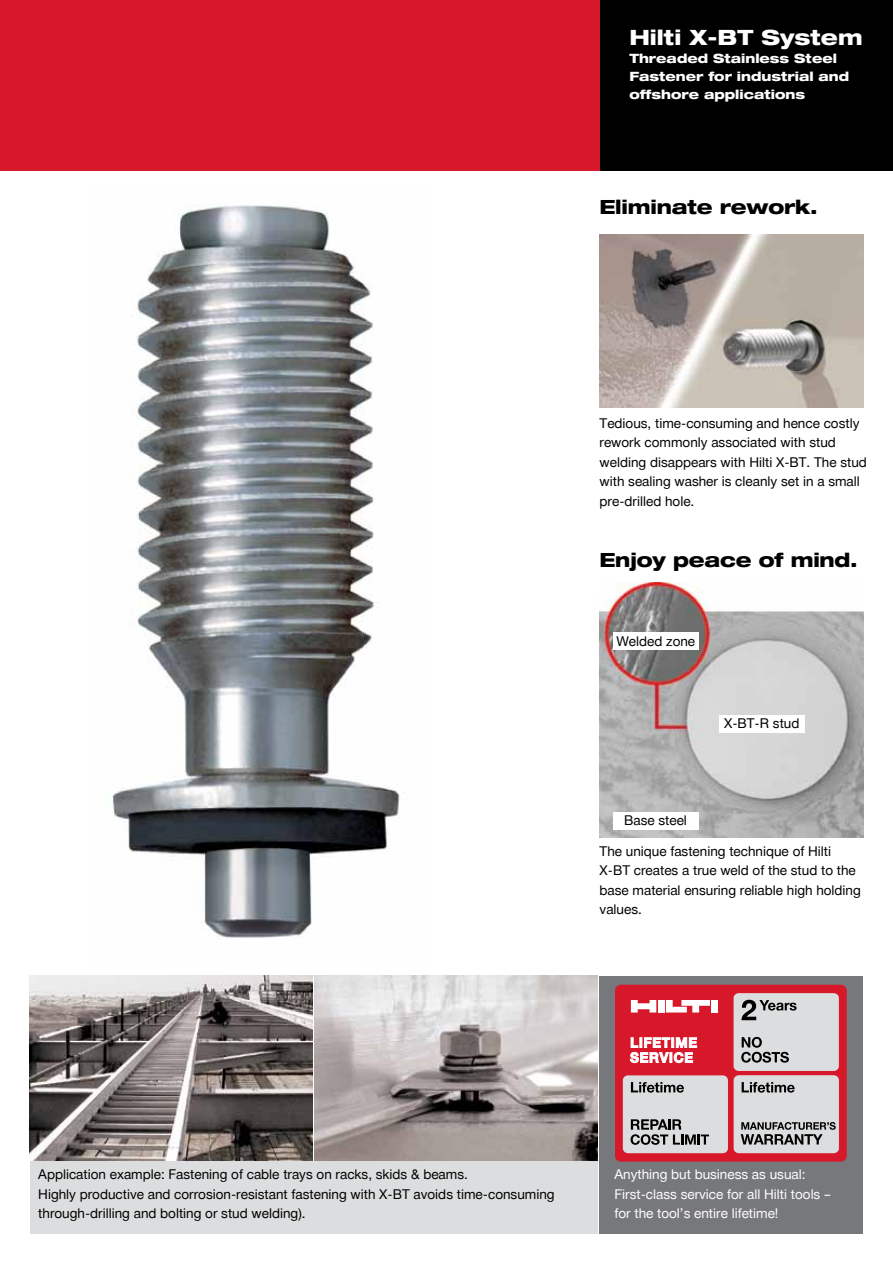
<style>
.page{position:relative;width:893px;height:1263px;background:#fff}
.page>*{position:absolute;margin:0;border:0;box-sizing:border-box;transform-origin:0 0}
.t1{font:800 expanded 21px "Hilti";color:#fff}
.t2{font:800 expanded 19.5px "Hilti";letter-spacing:-.01em;color:#000}
.t3{font:13.5px/19.5px "Hilti";color:#000}
.t4{font:13.5px/19.5px "Hilti";color:#fff}
.t5{font:800 expanded 12.75px/18px "Hilti";color:#fff}
</style>
<div class="page">
<div style="left:600px;top:0;width:293px;height:170px;background:#000"></div>
<div style="left:0;top:0;width:600px;height:170px;background:#d7182a"></div>
<div style="left:600px;top:976px;width:263px;height:257px;background:#77787b"></div>
<div style="left:615px;top:985px;width:232px;height:177px;background:#d7182a;border-radius:6px"></div>
<div style="left:623px;top:1075px;width:105px;height:78px;background:#dcddde;border-radius:5px"></div>
<div style="left:734px;top:1075px;width:105px;height:78px;background:#dcddde;border-radius:5px"></div>
<div style="left:734px;top:993px;width:105px;height:78px;background:#dcddde;border-radius:5px"></div>
<div style="left:658px;top:1000px;width:6px;height:12px;background:#fff"></div>
<div style="left:711px;top:1000px;width:7px;height:12px;background:#fff"></div>
<svg style="left:631px;top:1000px;width:25px;height:12px"></svg>
<svg style="left:666px;top:1000px;width:44px;height:12px"></svg>
<svg style="left:741px;top:1037px;width:48px;height:26px"></svg>
<svg style="left:741px;top:1122px;width:95px;height:22px"></svg>
<svg style="left:631px;top:1119px;width:78px;height:26px"></svg>
<svg style="left:630px;top:1037px;width:67px;height:27px"></svg>
<svg style="left:741px;top:1000px;width:56px;height:20px"></svg>
<svg style="left:742px;top:1082px;width:53px;height:11px"></svg>
<svg style="left:631px;top:1082px;width:53px;height:11px"></svg>
<img style="left:600px;top:234px;width:263px;height:174px">
<img style="left:600px;top:582px;width:263px;height:255px">
<div style="left:30px;top:1161px;width:567px;height:72px;background:#dcddde"></div>
<img style="left:315px;top:976px;width:282px;height:185px">
<img style="left:30px;top:976px;width:283px;height:185px">
<img style="left:112px;top:205px;width:288px;height:733px">
<div style="left:613px;top:633px;width:85px;height:17px;background:#fff"></div>
<div style="left:719px;top:716px;width:85px;height:17px;background:#fff"></div>
<div style="left:613px;top:812px;width:85px;height:17px;background:#fff"></div>
<h1 class="t1" style="left:629px;top:26px;width:235px">Hilti X-BT System</h1>
<p class="t5" style="left:629px;top:50px;width:221px">Threaded Stainless Steel<br>Fastener for industrial and offshore applications</p>
<h2 class="t2" style="left:600px;top:196px;width:220px">Eliminate rework.</h2>
<p class="t3" style="left:600px;top:413px;width:269px">Tedious, time-consuming and hence costly rework commonly associated with stud welding disappears with Hilti X-BT. The stud with sealing washer is cleanly set in a small pre-drilled hole.</p>
<h2 class="t2" style="left:600px;top:549px;width:260px">Enjoy peace of mind.</h2>
<p class="t3" style="left:616px;top:631px;width:80px">Welded zone</p>
<p class="t3" style="left:724px;top:714px;width:77px">X-BT-R stud</p>
<p class="t3" style="left:624px;top:810px;width:64px">Base steel</p>
<p class="t3" style="left:600px;top:841px;width:263px">The unique fastening technique of Hilti X-BT creates a true weld of the stud to the base material ensuring reliable high holding values.</p>
<p class="t3" style="left:38px;top:1165px;width:518px">Application example: Fastening of cable trays on racks, skids &amp; beams.<br>Highly productive and corrosion-resistant fastening with X-BT avoids time-consuming through-drilling and bolting or stud welding).</p>
<p class="t4" style="left:614px;top:1165px;width:218px">Anything but business as usual:<br>First-class service for all Hilti tools – for the tool’s entire lifetime!</p>
</div>
